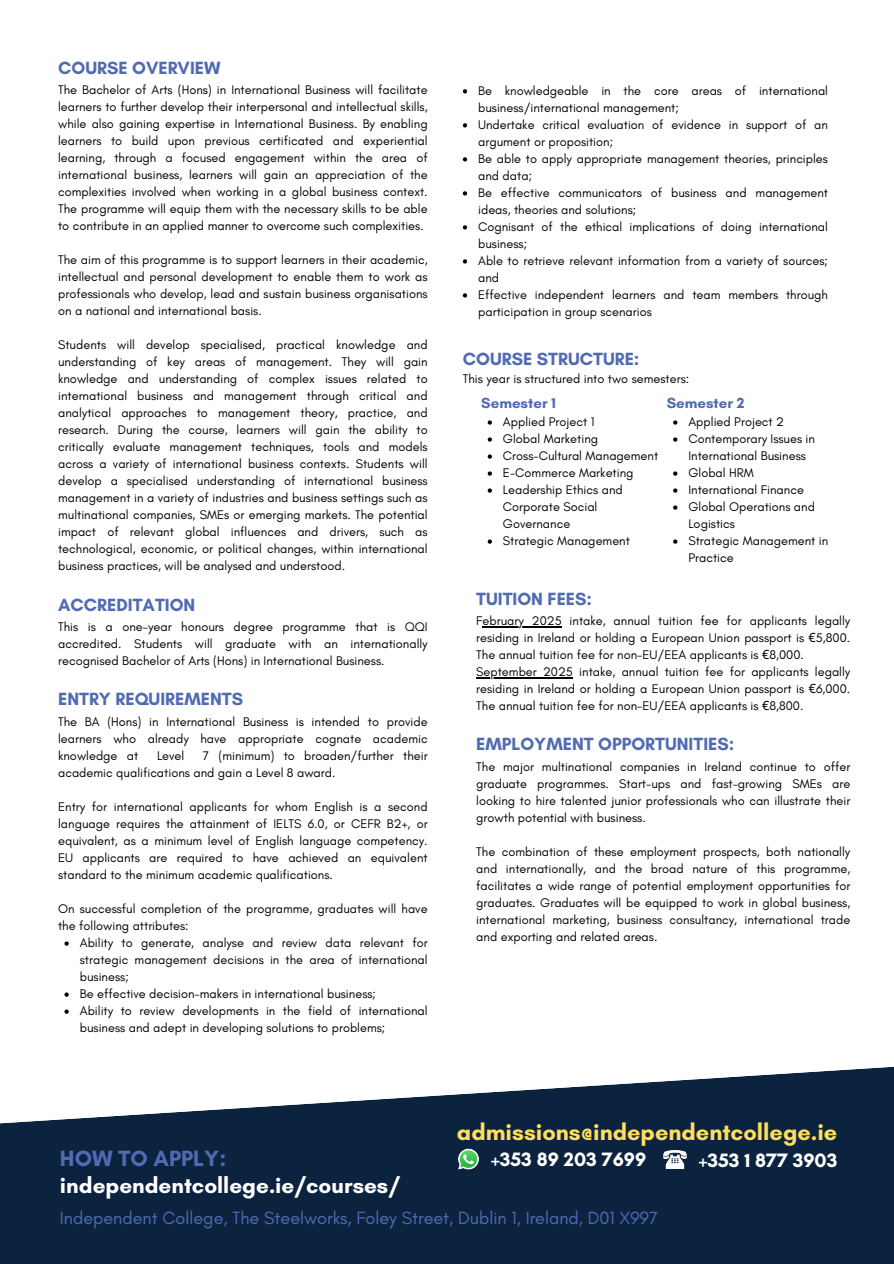
<style>
.page{position:relative;width:894px;height:1264px;background:#fff}
.page>*{position:absolute;margin:0;border:0;box-sizing:border-box;transform-origin:0 0}
.t1{font:700 23.4px "Glacial Indifference";color:#ffde59}
.t2{font:700 22.5px "Glacial Indifference";color:#fff}
.t3{font:700 22.5px "Glacial Indifference";color:#506bb2}
.t4{font:700 19.65px "Glacial Indifference";color:#fff}
.t5{font:700 18px "Glacial Indifference";color:#506bb2}
.t6{font:18px "Glacial Indifference";color:#506bb2}
.t7{font:700 15px "Glacial Indifference";color:#506bb2}
.t8{font:12.75px/17px "Glacial Indifference";color:#000}
.s1{font-family:"Noto Sans"}
</style>
<div class="page">
<svg style="left:0;top:1067px;width:893px;height:196px;fill:#0c2340"></svg>
<img style="left:663px;top:1150px;width:23px;height:18px">
<img style="left:456px;top:1147px;width:24px;height:24px">
<hr style="left:482px;top:626px;width:79px;height:1px;background:#000">
<hr style="left:476px;top:677px;width:97px;height:1px;background:#000">
<svg style="left:64px;top:941px;width:5px;height:4px"></svg>
<svg style="left:64px;top:992px;width:5px;height:4px"></svg>
<svg style="left:64px;top:1009px;width:5px;height:4px"></svg>
<svg style="left:462px;top:89px;width:5px;height:4px"></svg>
<svg style="left:462px;top:123px;width:5px;height:4px"></svg>
<svg style="left:462px;top:157px;width:5px;height:4px"></svg>
<svg style="left:462px;top:191px;width:5px;height:4px"></svg>
<svg style="left:462px;top:225px;width:5px;height:4px"></svg>
<svg style="left:462px;top:259px;width:5px;height:4px"></svg>
<svg style="left:462px;top:293px;width:5px;height:4px"></svg>
<svg style="left:487px;top:420px;width:5px;height:4px"></svg>
<svg style="left:487px;top:437px;width:5px;height:4px"></svg>
<svg style="left:487px;top:454px;width:5px;height:4px"></svg>
<svg style="left:487px;top:471px;width:5px;height:4px"></svg>
<svg style="left:487px;top:488px;width:5px;height:4px"></svg>
<svg style="left:487px;top:539px;width:5px;height:4px"></svg>
<svg style="left:673px;top:420px;width:4px;height:4px"></svg>
<svg style="left:673px;top:437px;width:4px;height:4px"></svg>
<svg style="left:673px;top:471px;width:4px;height:4px"></svg>
<svg style="left:673px;top:488px;width:4px;height:4px"></svg>
<svg style="left:673px;top:505px;width:4px;height:4px"></svg>
<svg style="left:673px;top:539px;width:4px;height:4px"></svg>
<p class="t5" style="left:58px;top:57px;width:164px">COURSE OVERVIEW</p>
<p class="t8" style="left:58px;top:81px;width:371px;text-align:justify">The Bachelor of Arts (Hons) in International Business will facilitate learners to further develop their interpersonal and intellectual skills, while also gaining expertise in International Business. By enabling learners to build upon previous certificated and experiential learning, through a focused engagement within the area of international business, learners will gain an appreciation of the complexities involved when working in a global business context.<br>The programme will equip them with the necessary skills to be able to contribute in an applied manner to overcome such complexities.</p>
<p class="t8" style="left:58px;top:251px;width:371px;text-align:justify">The aim of this programme is to support learners in their academic, intellectual and personal development to enable them to work as professionals who develop, lead and sustain business organisations on a national and international basis.</p>
<p class="t8" style="left:58px;top:336px;width:371px;text-align:justify">Students will develop specialised, practical knowledge and understanding of key areas of management. They will gain knowledge and understanding of complex issues related to international business and management through critical and analytical approaches to management theory, practice, and research. During the course, learners will gain the ability to critically evaluate management techniques, tools and models across a variety of international business contexts. Students will develop a specialised understanding of international business management in a variety of industries and business settings such as multinational companies, SMEs or emerging markets. The potential impact of relevant global influences and drivers, such as technological, economic, or political changes, within international business practices, will be analysed and understood.</p>
<p class="t5" style="left:58px;top:593px;width:139px">ACCREDITATION</p>
<p class="t8" style="left:58px;top:618px;width:371px;text-align:justify">This is a one-year honours degree programme that is QQI accredited. Students will graduate with an internationally recognised Bachelor of Arts (Hons) in International Business.</p>
<p class="t5" style="left:58px;top:688px;width:186px">ENTRY REQUIREMENTS</p>
<p class="t8" style="left:58px;top:712px;width:371px;text-align:justify">The BA (Hons) in International Business is intended to provide learners who already have appropriate cognate academic knowledge at</p>
<p class="t8" style="left:58px;top:746px;width:371px;text-indent:145px">7 (minimum) to broaden/further their academic qualifications and gain a Level 8 award.</p>
<p class="t8" style="left:58px;top:797px;width:371px;text-align:justify">Entry for international applicants for whom English is a second language requires the attainment of IELTS 6.0, or CEFR B2+, or equivalent, as a minimum level of English language competency.<br>EU applicants are required to have achieved an equivalent standard to the minimum academic qualifications.</p>
<p class="t8" style="left:58px;top:899px;width:371px">On successful completion of the programme, graduates will have the following attributes:</p>
<p class="t8" style="left:80px;top:933px;width:349px;text-align:justify">Ability to generate, analyse and review data relevant for strategic management decisions in the area of international business;</p>
<p class="t8" style="left:80px;top:984px;width:297px">Be effective decision-makers in international business;</p>
<h3 class="t8" style="left:80px;top:1001px;width:349px">Ability to review developments in the field of international business and adept in developing solutions to problems;</h3>
<p class="t8" style="left:157px;top:746px;width:29px">Level</p>
<p class="t8" style="left:478px;top:82px;width:351px">Be knowledgeable in the core areas of international business/international management;</p>
<h6 class="t8" style="left:478px;top:116px;width:351px">Undertake critical evaluation of evidence in support of an argument or proposition;</h6>
<p class="t8" style="left:478px;top:150px;width:351px">Be able to apply appropriate management theories, principles and data;</p>
<p class="t8" style="left:478px;top:184px;width:351px">Be effective communicators of business and management ideas, theories and solutions;</p>
<p class="t8" style="left:478px;top:218px;width:351px">Cognisant of the ethical implications of doing international business;</p>
<p class="t8" style="left:478px;top:252px;width:351px">Able to retrieve relevant information from a variety of sources; and</p>
<p class="t8" style="left:478px;top:286px;width:351px">Effective independent learners and team members through participation in group scenarios</p>
<h4 class="t5" style="left:462px;top:347px;width:178px">COURSE STRUCTURE:</h4>
<h5 class="t8" style="left:462px;top:370px;width:228px">This year is structured into two semesters:</h5>
<p class="t7" style="left:481px;top:393px;width:76px">Semester 1</p>
<h6 class="t8" style="left:503px;top:413px;width:93px">Applied Project 1</h6>
<p class="t8" style="left:503px;top:430px;width:97px">Global Marketing</p>
<p class="t8" style="left:503px;top:447px;width:157px">Cross-Cultural Management</p>
<p class="t8" style="left:503px;top:464px;width:132px">E-Commerce Marketing</p>
<p class="t8" style="left:503px;top:481px;width:121px">Leadership Ethics and<br>Corporate Social<br>Governance</p>
<p class="t8" style="left:503px;top:532px;width:128px">Strategic Management</p>
<p class="t7" style="left:666px;top:393px;width:79px">Semester 2</p>
<h1 class="t8" style="left:688px;top:413px;width:97px">Applied Project 2</h1>
<h2 class="t8" style="left:688px;top:430px;width:128px">Contemporary Issues in<br>International Business</h2>
<h2 class="t8" style="left:688px;top:464px;width:67px">Global HRM</h2>
<p class="t8" style="left:688px;top:481px;width:117px">International Finance</p>
<h4 class="t8" style="left:688px;top:498px;width:128px">Global Operations and<br>Logistics</h4>
<p class="t8" style="left:688px;top:532px;width:141px">Strategic Management in<br>Practice</p>
<h3 class="t5" style="left:476px;top:587px;width:117px">TUITION FEES:</h3>
<p class="t8" style="left:476px;top:612px;width:375px">February 2025 intake, annual tuition fee for applicants legally residing in Ireland or holding a European Union passport is <span class="s1">€</span>5,800.<br>The annual tuition fee for non-EU/EEA applicants is <span class="s1">€</span>8,000.<br>September 2025 intake, annual tuition fee for applicants legally residing in Ireland or holding a European Union passport is <span class="s1">€</span>6,000.<br>The annual tuition fee for non-EU/EEA applicants is <span class="s1">€</span>8,800.</p>
<h3 class="t5" style="left:476px;top:733px;width:259px">EMPLOYMENT OPPORTUNITIES:</h3>
<p class="t8" style="left:476px;top:757px;width:375px;text-align:justify">The major multinational companies in Ireland continue to offer graduate programmes. Start-ups and fast-growing SMEs are looking to hire talented junior professionals who can illustrate their growth potential with business.</p>
<p class="t8" style="left:476px;top:842px;width:375px;text-align:justify">The combination of these employment prospects, both nationally and internationally, and the broad nature of this programme, facilitates a wide range of potential employment opportunities for graduates. Graduates will be equipped to work in global business, international marketing, business consultancy, international trade and exporting and related areas.</p>
<p class="t1" style="left:457px;top:1117px;width:382px">admissions@independentcollege.ie</p>
<p class="t4" style="left:491px;top:1147px;width:156px">+353 89 203 7699</p>
<p class="t4" style="left:698px;top:1148px;width:140px">+353 1 877 3903</p>
<p class="t3" style="left:60px;top:1144px;width:168px">HOW TO APPLY:</p>
<p class="t2" style="left:60px;top:1171px;width:341px">independentcollege.ie/courses/</p>
<p class="t6" style="left:60px;top:1206px;width:599px">Independent College, The Steelworks, Foley Street, Dublin 1, Ireland, D01 X997</p>
</div>
